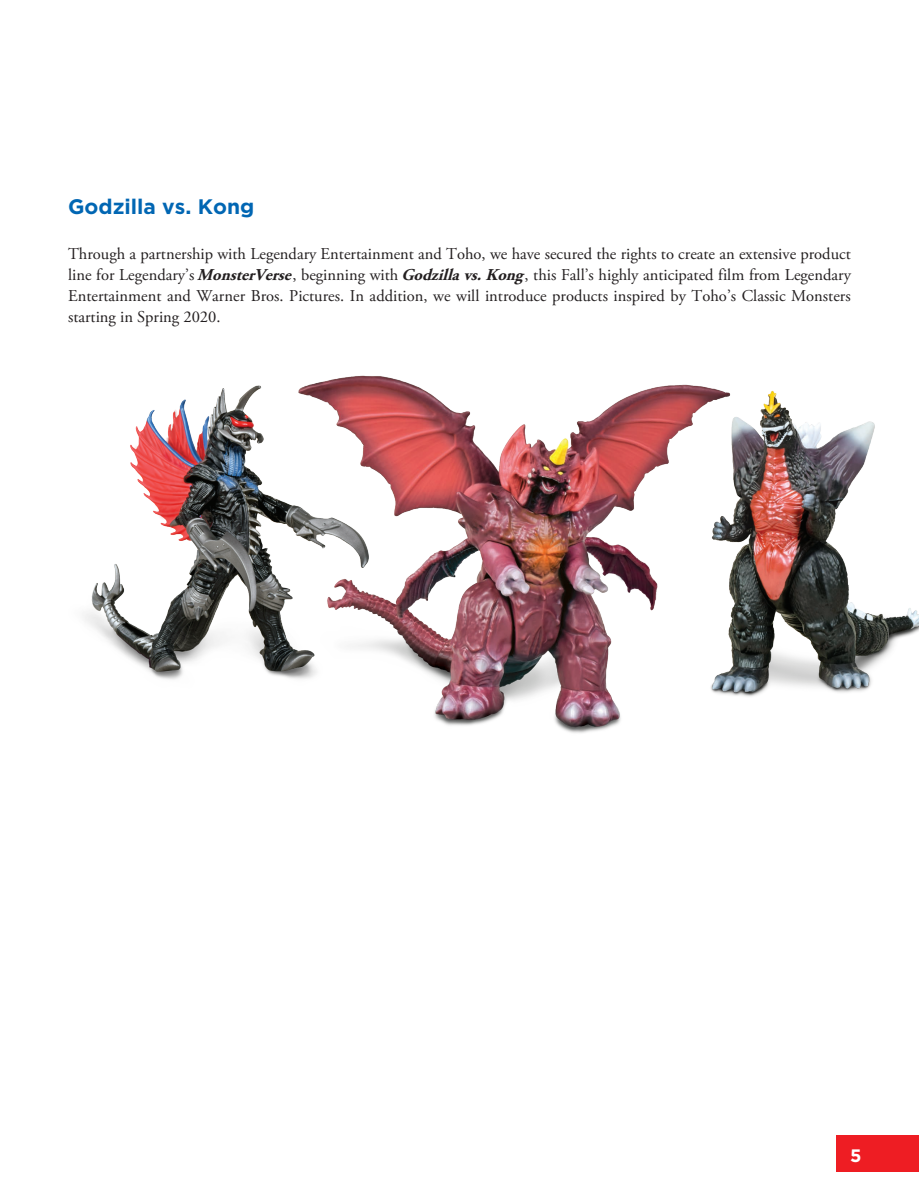
<style>
.page{position:relative;width:919px;height:1191px;background:#fff}
.page>*{position:absolute;margin:0;border:0;box-sizing:border-box;transform-origin:0 0}
.t1{font:700 21px "Gotham HTF";color:#0166b3}
.t2{font:700 18px "Gotham HTF";color:#fff}
.t3{font:16.5px/21px "Adobe Garamond Pro";color:#231f20;text-align:justify}
.s1{font-weight:700;font-style:italic}
</style>
<div class="page">
<div style="left:836px;top:1135px;width:82px;height:36px;background:#ee1d23"></div>
<img style="left:736px;top:390px;width:182px;height:307px">
<img style="left:398px;top:380px;width:338px;height:353px">
<img style="left:83px;top:375px;width:315px;height:305px">
<p class="t1" style="left:68px;top:195px;width:188px">Godzilla vs. Kong</p>
<p class="t3" style="left:68px;top:244px;width:784px">Through a partnership with Legendary Entertainment and Toho, we have secured the rights to create an extensive product line for Legendary’s <span class="s1">MonsterVerse</span>, beginning with <span class="s1">Godzillavs.Kong</span>, this Fall’s highly anticipated film from Legendary Entertainment and Warner Bros. Pictures. In addition, we will introduce products inspired by Toho’s Classic Monsters starting in Spring 2020.</p>
<p class="t2" style="left:850px;top:1145px;width:13px">5</p>
</div>
